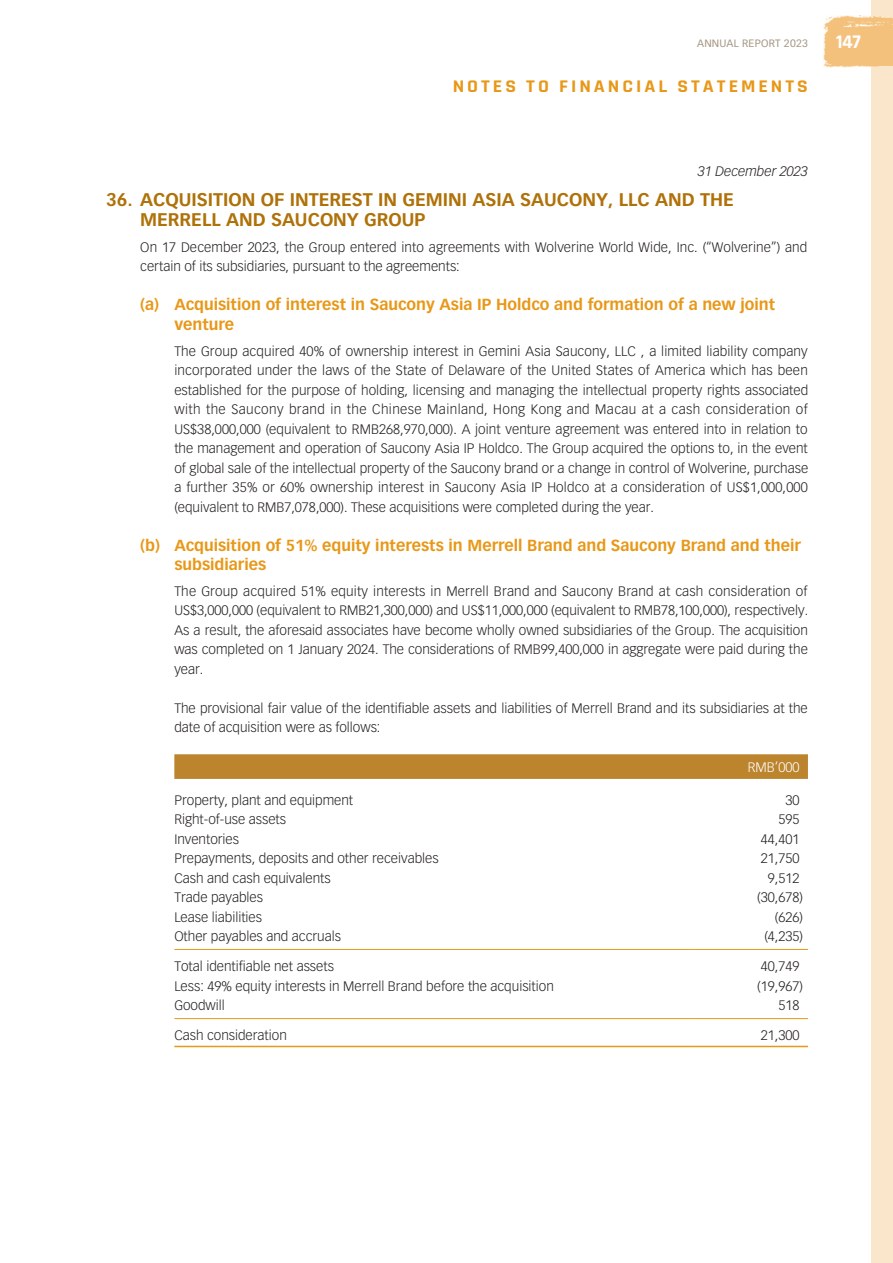
<style>
.page{position:relative;width:893px;height:1263px;background:#fff}
.page>*{position:absolute;margin:0;border:0;box-sizing:border-box;transform-origin:0 0}
.t1{font:700 19.5px "Rajdhani";color:#fff}
._01_H1{font:700 18px/19.5px "Vectora LT Std";color:#ae7209}
.t2{font:700 18px "Rajdhani";letter-spacing:.15em;color:#e89818;scale:1.1 1}
._02_H2{font:700 15.75px/19.5px "Vectora LT Std";color:#e89818}
._00_txt{font:300 13.5px/19.5px "Vectora LT Std";color:#231f20}
._50_Table_txt{font:300 13.5px "Vectora LT Std";color:#231f20}
.t3{font:italic 300 13.5px "Vectora LT Std";color:#231f20}
._50_Table_txt-2{font:300 13.5px "Vectora LT Std";color:#fff}
.t4{font:10.5px "Vectora LT Std";letter-spacing:.02em;color:#a59681}
</style>
<div class="page">
<div style="left:871px;top:0;width:22px;height:1263px;background:#fae6ca"></div>
<img style="left:823px;top:15px;width:70px;height:52px">
<svg style="left:174px;top:754px;width:634px;height:25px;background:#bc8530"></svg>
<hr style="left:174px;top:949px;width:519px;height:1px;background:#e89818">
<hr style="left:693px;top:949px;width:115px;height:1px;background:#e89818">
<hr style="left:174px;top:1018px;width:519px;height:1px;background:#e89818">
<hr style="left:693px;top:1018px;width:115px;height:1px;background:#e89818">
<hr style="left:174px;top:1046px;width:519px;height:1px;background:#e89818">
<hr style="left:693px;top:1046px;width:115px;height:1px;background:#e89818">
<p class="t4" style="left:697px;top:37px;width:112px">ANNUAL REPORT 2023</p>
<h1 class="t1" style="left:836px;top:30px;width:26px">147</h1>
<h2 class="t2" style="left:453px;top:76px;width:324px">NOTES TO FINANCIAL STATEMENTS</h2>
<p class="t3" style="left:698px;top:164px;width:111px">31 December 2023</p>
<p class="_01_H1" style="left:140px;top:190px;width:595px;text-indent:-34px">36. ACQUISITION OF INTEREST IN GEMINI ASIA SAUCONY, LLC AND THE<br>MERRELL AND SAUCONY GROUP</p>
<p class="_00_txt" style="left:140px;top:237px;width:669px">On 17 December 2023, the Group entered into agreements with Wolverine World Wide, Inc. (“Wolverine”) and certain of its subsidiaries, pursuant to the agreements:</p>
<p class="_02_H2" style="left:174px;top:295px;width:602px;text-indent:-34px">(a) Acquisition of interest in Saucony Asia IP Holdco and formation of a new joint venture</p>
<p class="_00_txt" style="left:174px;top:341px;width:635px;text-align:justify">The Group acquired 40% of ownership interest in Gemini Asia Saucony, LLC , a limited liability company incorporated under the laws of the State of Delaware of the United States of America which has been established for the purpose of holding, licensing and managing the intellectual property rights associated with the Saucony brand in the Chinese Mainland, Hong Kong and Macau at a cash consideration of US$38,000,000 (equivalent to RMB268,970,000). A joint venture agreement was entered into in relation to the management and operation of Saucony Asia IP Holdco. The Group acquired the options to, in the event of global sale of the intellectual property of the Saucony brand or a change in control of Wolverine, purchase a further 35% or 60% ownership interest in Saucony Asia IP Holdco at a consideration of US$1,000,000 (equivalent to RMB7,078,000). These acquisitions were completed during the year.</p>
<p class="_02_H2" style="left:174px;top:535px;width:628px;text-indent:-34px">(b) Acquisition of 51% equity interests in Merrell Brand and Saucony Brand and their subsidiaries</p>
<p class="_00_txt" style="left:174px;top:582px;width:635px;text-align:justify">The Group acquired 51% equity interests in Merrell Brand and Saucony Brand at cash consideration of US$3,000,000 (equivalent to RMB21,300,000) and US$11,000,000 (equivalent to RMB78,100,000), respectively.<br>As a result, the aforesaid associates have become wholly owned subsidiaries of the Group. The acquisition was completed on 1 January 2024. The considerations of RMB99,400,000 in aggregate were paid during the year.</p>
<p class="_00_txt" style="left:174px;top:699px;width:635px">The provisional fair value of the identifiable assets and liabilities of Merrell Brand and its subsidiaries at the date of acquisition were as follows:</p>
<p class="_50_Table_txt-2" style="left:748px;top:759px;width:53px">RMB’000</p>
<p class="_50_Table_txt" style="left:174px;top:792px;width:180px">Property, plant and equipment</p>
<p class="_50_Table_txt" style="left:785px;top:792px;width:16px">30</p>
<p class="_50_Table_txt" style="left:174px;top:811px;width:113px">Right-of-use assets</p>
<p class="_50_Table_txt" style="left:778px;top:811px;width:23px">595</p>
<p class="_50_Table_txt" style="left:174px;top:831px;width:66px">Inventories</p>
<p class="_50_Table_txt" style="left:761px;top:831px;width:40px">44,401</p>
<p class="_50_Table_txt" style="left:174px;top:850px;width:266px">Prepayments, deposits and other receivables</p>
<p class="_50_Table_txt" style="left:761px;top:850px;width:40px">21,750</p>
<p class="_50_Table_txt" style="left:174px;top:870px;width:158px">Cash and cash equivalents</p>
<p class="_50_Table_txt" style="left:768px;top:870px;width:33px">9,512</p>
<p class="_50_Table_txt" style="left:174px;top:889px;width:90px">Trade payables</p>
<p class="_50_Table_txt" style="left:757px;top:889px;width:47px">(30,678)</p>
<p class="_50_Table_txt" style="left:174px;top:909px;width:89px">Lease liabilities</p>
<p class="_50_Table_txt" style="left:775px;top:909px;width:30px">(626)</p>
<p class="_50_Table_txt" style="left:174px;top:928px;width:168px">Other payables and accruals</p>
<p class="_50_Table_txt" style="left:764px;top:928px;width:40px">(4,235)</p>
<p class="_50_Table_txt" style="left:174px;top:959px;width:161px">Total identifiable net assets</p>
<p class="_50_Table_txt" style="left:761px;top:959px;width:40px">40,749</p>
<p class="_50_Table_txt" style="left:174px;top:978px;width:381px">Less: 49% equity interests in Merrell Brand before the acquisition</p>
<p class="_50_Table_txt" style="left:757px;top:978px;width:47px">(19,967)</p>
<p class="_50_Table_txt" style="left:174px;top:998px;width:52px">Goodwill</p>
<p class="_50_Table_txt" style="left:778px;top:998px;width:23px">518</p>
<p class="_50_Table_txt" style="left:174px;top:1028px;width:114px">Cash consideration</p>
<p class="_50_Table_txt" style="left:761px;top:1028px;width:40px">21,300</p>
</div>
